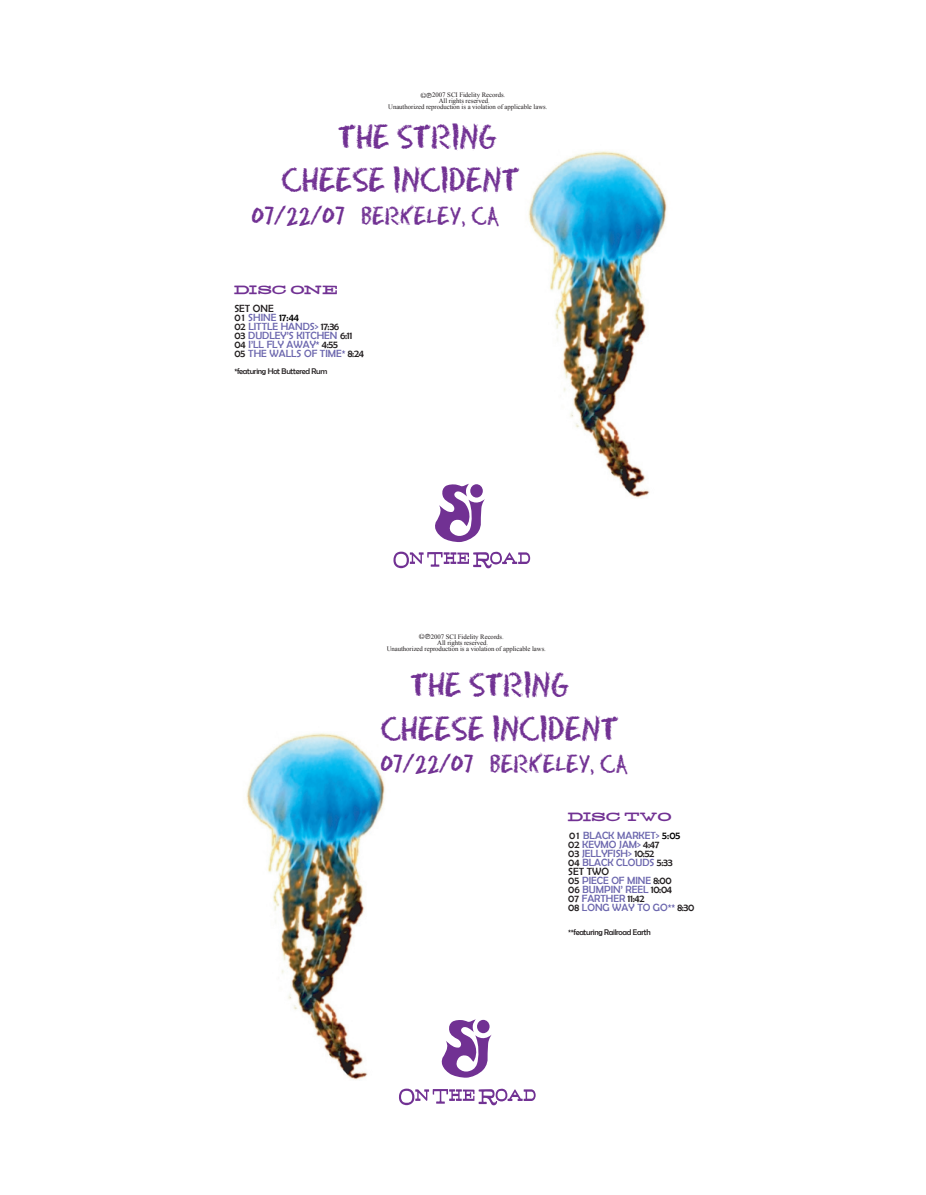
<style>
.page{position:relative;width:926px;height:1195px;background:#fff}
.page>*{position:absolute;margin:0;border:0;box-sizing:border-box;transform-origin:0 0}
.t1{font:36px/43.2px "Eraser Dust";color:#713193;text-align:center;scale:.8 1}
.t2{font:27px "Eraser Dust";color:#713193;scale:.8 1}
.t3{font:10.5px/9px "Berlin Sans FB";color:#6c67ae}
.t4{font:10.5px "Stereo Normal";letter-spacing:.06em;color:#713193}
.t5{font:8.25px "Berlin Sans FB";letter-spacing:-.035em;color:#231f20}
.t6{font:6.75px "Times New Roman";letter-spacing:-.005em;color:#231f20}
.s1{font-family:"Circles";font-size:5.25px}
.s2{color:#231f20}
.s3{color:#000}
</style>
<div class="page">
<svg style="left:246px;top:151px;width:421px;height:955px"></svg>
<div style="left:377px;top:248px;width:161px;height:162px;background:#fff;border-radius:50%"></div>
<div style="left:377px;top:791px;width:161px;height:161px;background:#fff;border-radius:50%"></div>
<p class="t6" style="left:421px;top:90px;width:86px"><span class="s1">çπ</span>2007 SCI Fidelity Records.</p>
<p class="t6" style="left:439px;top:96px;width:53px">All rights reserved.</p>
<p class="t6" style="left:388px;top:102px;width:161px">Unauthorized reproduction is a violation of applicable laws.</p>
<h1 class="t1" style="left:282px;top:114px;width:299px;text-align:left;text-indent:57px">THE STRING<br>CHEESE INCIDENT</h1>
<h2 class="t2" style="left:252px;top:197px;width:311px">07/22/07 BERKELEY, CA</h2>
<p class="t4" style="left:234px;top:283px;width:105px">DISC ONE</p>
<p class="t3" style="left:234px;top:304px;width:131px"><span class="s2">SET ONE<br>01</span> SHINE <span class="s3">17:44<br></span><span class="s2">02</span> LITTLE HANDS&gt; <span class="s2">17:36<br>03</span> DUDLEY’S KITCHEN <span class="s2">6:11<br>04</span> I’LL FLY AWAY* <span class="s2">4:55<br>05</span> THE WALLS OF TIME* <span class="s2">8:24</span></p>
<p class="t5" style="left:234px;top:366px;width:94px">*featuring Hot Buttered Rum</p>
<p class="t6" style="left:419px;top:632px;width:86px"><span class="s1">çπ</span>2007 SCI Fidelity Records.</p>
<p class="t6" style="left:437px;top:638px;width:53px">All rights reserved.</p>
<p class="t6" style="left:387px;top:643px;width:161px">Unauthorized reproduction is a violation of applicable laws.</p>
<h1 class="t1" style="left:381px;top:662px;width:299px">THE STRING<br>CHEESE INCIDENT</h1>
<h2 class="t2" style="left:381px;top:745px;width:311px">07/22/07 BERKELEY, CA</h2>
<p class="t4" style="left:568px;top:809px;width:104px">DISC TWO</p>
<p class="t3" style="left:568px;top:830px;width:128px"><span class="s2">01</span> BLACK MARKET&gt; <span class="s3">5:05<br></span><span class="s2">02</span> KEVMO JAM&gt; <span class="s2">4:47<br>03</span> JELLYFISH&gt; <span class="s2">10:52<br>04</span> BLACK CLOUDS <span class="s2">5:33<br>SET TWO<br>05</span> PIECE OF MINE <span class="s2">8:00<br>06</span> BUMPIN’ REEL <span class="s2">10:04<br>07</span> FARTHER <span class="s2">11:42<br>08</span> LONG WAY TO GO** <span class="s2">8:30</span></p>
<p class="t5" style="left:568px;top:927px;width:84px">**featuring Railroad Earth</p>
</div>
